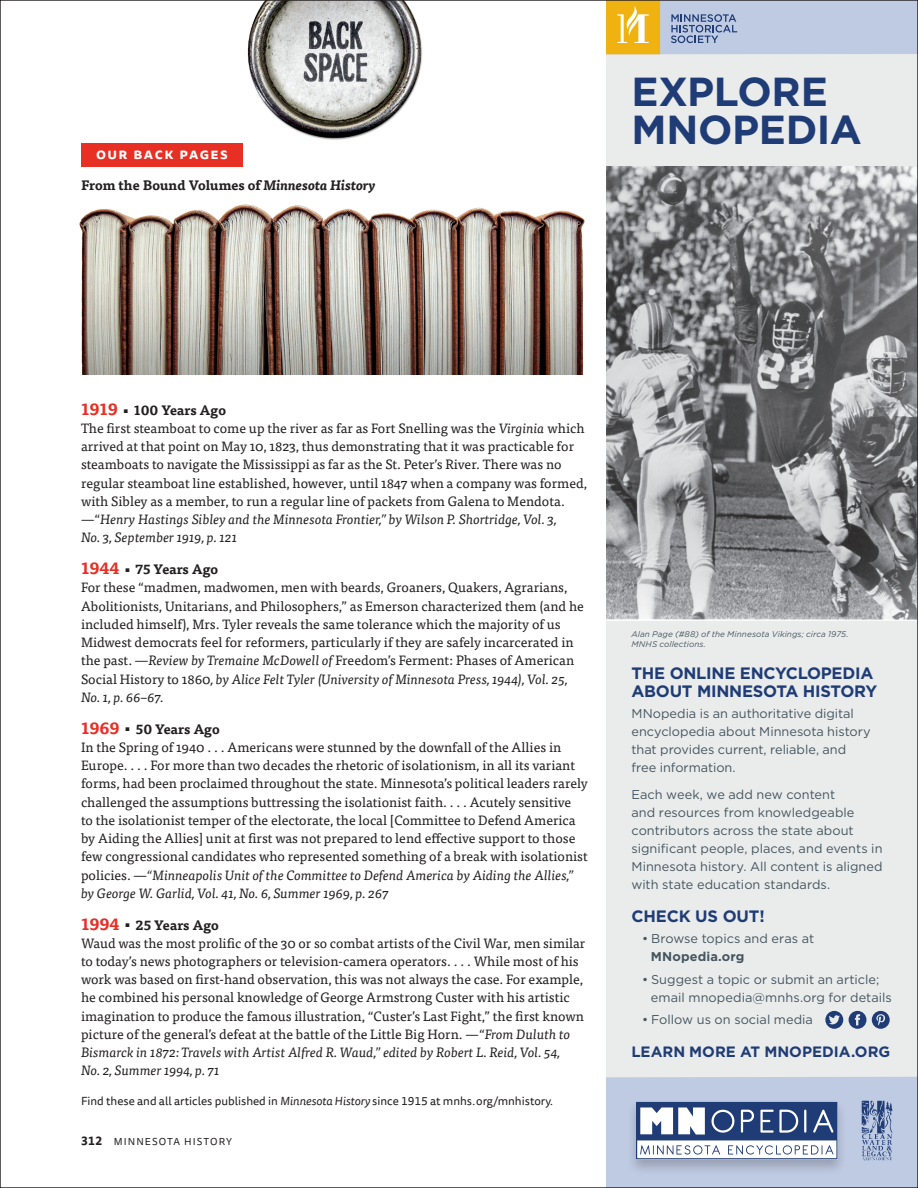
<style>
.page{position:relative;width:918px;height:1188px;background:#fff}
.page>*{position:absolute;margin:0;border:0;box-sizing:border-box;transform-origin:0 0}
.t1{font:700 40.5px/38.2px "Gotham";letter-spacing:-.01em;color:#1f3c76}
.t2{font:700 16.5px/18px "Gotham";letter-spacing:-.015em;color:#1f3c76}
.t3{font:700 15px "Gotham";color:#1f3c76}
.t4{font:700 15px "Tisa Sans Pro";letter-spacing:.1em;color:#fff}
.t5{font:13.5px/18.3px "Tisa Pro";color:#231f20}
.t6{font:700 13.5px "Tisa Pro";color:#231f20}
.t7{font:12.75px/18px "Gotham";color:#45555f}
.t8{font:700 12.75px "Gotham";letter-spacing:.01em;color:#45555f}
.t9{font:11.7px "Tisa Sans Pro";color:#231f20}
.t10{font:10.05px "Tisa Sans Pro";letter-spacing:.11em;color:#231f20}
.t11{font:italic 8.25px/9.9px "Gotham";letter-spacing:.01em;color:#45555f}
.s1{font-style:italic}
.s2{font-weight:700;font-size:16.5px;color:#e82f24}
.s3{font-weight:700}
.s4{font-weight:700;font-size:12px}
</style>
<div class="page">
<div style="left:81px;top:144px;width:162px;height:23px;background:#e82f24"></div>
<img style="left:79px;top:204px;width:506px;height:171px">
<img style="left:247px;top:2px;width:176px;height:138px">
<div style="left:606px;top:0;width:312px;height:1188px;background:#eaecec"></div>
<img style="left:606px;top:166px;width:310px;height:454px">
<svg style="left:606px;top:1077px;width:310px;height:109px;background:#a6b3ce"></svg>
<div style="left:606px;top:0;width:312px;height:54px;background:#bfcbe3"></div>
<div style="left:606px;top:0;width:54px;height:54px;background:#efb211"></div>
<svg style="left:671px;top:14px;width:66px;height:29px"></svg>
<svg style="left:617px;top:6px;width:32px;height:37px"></svg>
<svg style="left:825px;top:1011px;width:18px;height:18px"></svg>
<svg style="left:849px;top:1011px;width:17px;height:18px"></svg>
<svg style="left:872px;top:1011px;width:18px;height:18px"></svg>
<p class="t4" style="left:96px;top:143px;width:133px">our back pages</p>
<p class="t6" style="left:81px;top:174px;width:296px">From the Bound Volumes of <span class="s1">Minnesota History</span></p>
<h1 class="t1" style="left:632px;top:71px;width:232px">EXPLORE<br>MNOPEDIA</h1>
<p class="t5" style="left:81px;top:400px;width:508px"><span class="s2">1919</span> <sup>▪</sup> <span class="s3">100 Years Ago<br></span>The first steamboat to come up the river as far as Fort Snelling was the <span class="s1">Virginia</span> which arrived at that point on May 10, 1823, thus demonstrating that it was practicable for steamboats to navigate the Mississippi as far as the St. Peter’s River. There was no regular steamboat line established, however, until 1847 when a company was formed, with Sibley as a member, to run a regular line of packets from Galena to Mendota. —“<span class="s1">Henry Hastings Sibley and the Minnesota Frontier,” by Wilson P. Shortridge, Vol. 3,<br>No. 3, September 1919, p. 121</span></p>
<p class="t5" style="left:81px;top:560px;width:504px"><span class="s2">1944</span> <sup>▪</sup> <span class="s3">75 Years Ago<br></span>For these “madmen, madwomen, men with beards, Groaners, Quakers, Agrarians, Abolitionists, Unitarians, and Philosophers,” as Emerson characterized them (and he included himself), Mrs. Tyler reveals the same tolerance which the majority of us Midwest democrats feel for reformers, particularly if they are safely incarcerated in the past. <span class="s1">—Review by Tremaine McDowell of</span> Freedom’s Ferment: Phases of American Social History to 1860<span class="s1">, by Alice Felt Tyler (University of Minnesota Press, 1944), Vol. 25, No. 1, p. 66–67.</span></p>
<p class="t5" style="left:81px;top:719px;width:508px"><span class="s2">1969</span> <sup>▪</sup> <span class="s3">50 Years Ago<br></span>In the Spring of 1940 . . . Americans were stunned by the downfall of the Allies in Europe. . . . For more than two decades the rhetoric of isolationism, in all its variant forms, had been proclaimed throughout the state. Minnesota’s political leaders rarely challenged the assumptions buttressing the isolationist faith. . . . Acutely sensitive<br>to the isolationist temper of the electorate, the local [Committee to Defend America by Aiding the Allies] unit at first was not prepared to lend effective support to those few congressional candidates who represented something of a break with isolationist policies. <span class="s1">—“Minneapolis Unit of the Committee to Defend America by Aiding the Allies,” by George W. Garlid, Vol. 41, No. 6, Summer 1969, p. 267</span></p>
<p class="t5" style="left:81px;top:915px;width:506px"><span class="s2">1994</span> <sup>▪</sup> <span class="s3">25 Years Ago<br></span>Waud was the most prolific of the 30 or so combat artists of the Civil War, men similar to today’s news photographers or television- camera operators. . . . While most of his work was based on first- hand observation, this was not always the case. For example, he combined his personal knowledge of George Armstrong Custer with his artistic imagination to produce the famous illustration, “Custer’s Last Fight,” the first known picture of the general’s defeat at the battle of the Little Big Horn. —“<span class="s1">From Duluth to Bismarck in 1872: Travels with Artist Alfred R. Waud,” edited by Robert L. Reid, Vol. 54,<br>No. 2, Summer 1994, p. 71</span></p>
<p class="t9" style="left:81px;top:1093px;width:474px">Find these and all articles published in <span class="s1">Minnesota History</span> since 1915 at mnhs.org/mnhistory.</p>
<p class="t10" style="left:81px;top:1134px;width:153px"><span class="s4">312</span> MINNESOTA HISTORY</p>
<p class="t11" style="left:632px;top:629px;width:219px">Alan Page (#88) of the Minnesota Vikings; circa 1975.<br>MNHS collections.</p>
<p class="t2" style="left:632px;top:664px;width:247px">THE ONLINE ENCYCLOPEDIA<br>ABOUT MINNESOTA HISTORY</p>
<p class="t7" style="left:632px;top:705px;width:241px">MNopedia is an authoritative digital encyclopedia about Minnesota history that provides current, reliable, and free information.</p>
<p class="t7" style="left:632px;top:786px;width:253px">Each week, we add new content<br>and resources from knowledgeable contributors across the state about significant people, places, and events in Minnesota history. All content is aligned with state education standards.</p>
<p class="t2" style="left:632px;top:907px;width:135px">CHECK US OUT!</p>
<p class="t7" style="left:642px;top:930px;width:174px">• Browse topics and eras at</p>
<p class="t8" style="left:651px;top:950px;width:95px">MNopedia.org</p>
<p class="t7" style="left:651px;top:970px;width:242px;text-indent:-9px">• Suggest a topic or submit an article; email mnopedia@mnhs.org for details</p>
<p class="t7" style="left:642px;top:1011px;width:173px">• Follow us on social media</p>
<p class="t3" style="left:632px;top:1043px;width:260px">LEARN MORE AT MNOPEDIA.ORG</p>
</div>
